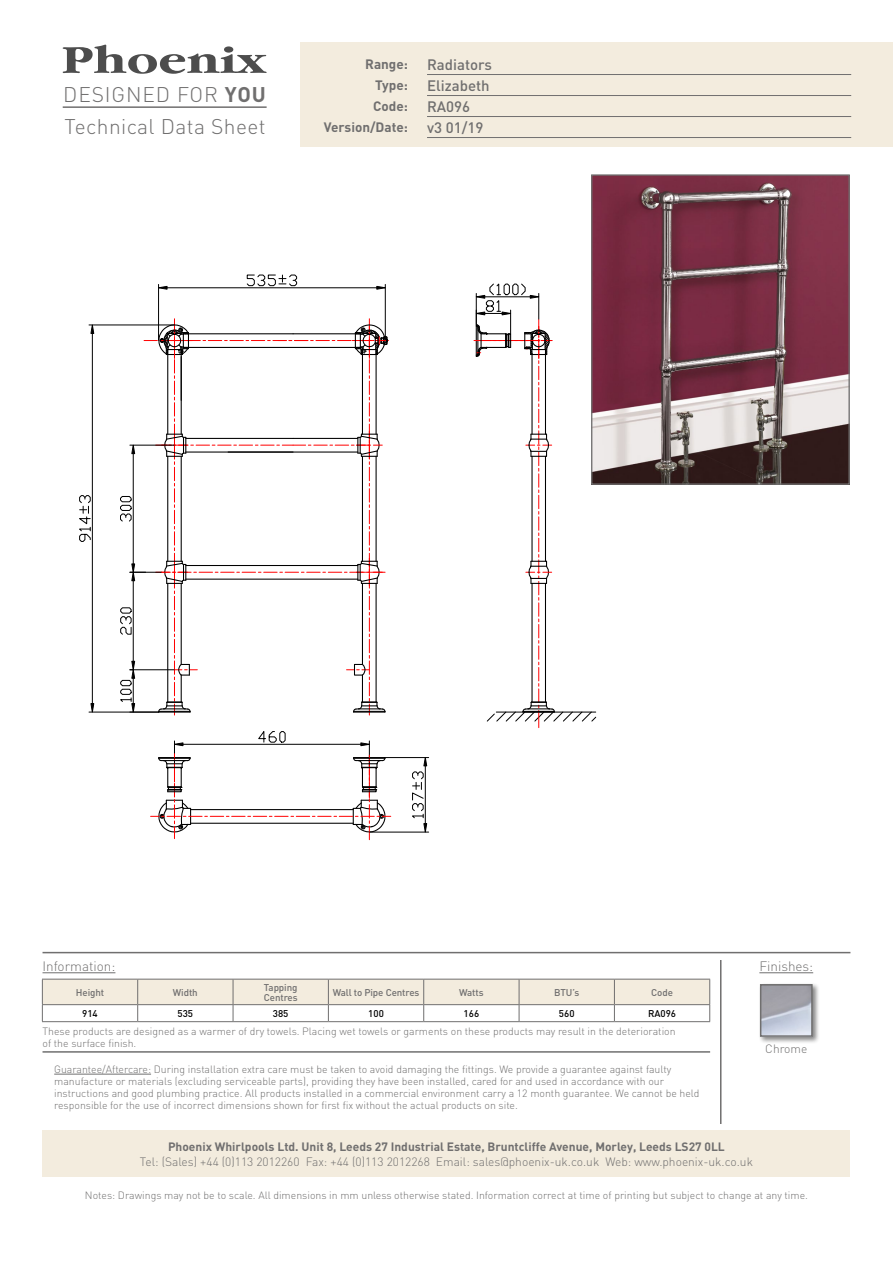
<style>
.page{position:relative;width:893px;height:1263px;background:#fff}
.page>*{position:absolute;margin:0;border:0;box-sizing:border-box;transform-origin:0 0}
.t1{font:300 21px "DIN";letter-spacing:.02em;color:#706f6f}
.t2{font:300 21px "DIN";letter-spacing:.04em;color:#706f6f}
.technical_header_det{font:500 15px "DIN";color:#706f6f}
.t3{font:700 13.5px/21px "DIN";color:#706f6f;text-align:justify}
.t4{font:300 13.5px "DIN";color:#706f6f}
.t5{font:700 12px "DIN";color:#706f6f}
.t6{font:300 12px "DIN";color:#706f6f}
.Body_copy{font:300 10.5px/12px "DIN";color:#706f6f}
.t7{font:500 9.75px/10.5px "DIN";letter-spacing:-.01em;color:#706f6f}
.Body_copy-2{font:500 9.75px "DIN";color:#000}
.Product_Detail_under{font:500 9.75px "DIN";color:#000}
.Product_Detail{font:500 9.75px "DIN";color:#000}
.s1{font-weight:700}
</style>
<div class="page">
<svg style="left:63px;top:45px;width:204px;height:29px"></svg>
<div style="left:300px;top:43px;width:593px;height:104px;background:#f3ecde"></div>
<hr style="left:63px;top:106px;width:204px;height:2px;background:#706f6f">
<hr style="left:43px;top:952px;width:807px;height:1px;background:#706f6f">
<hr style="left:43px;top:1051px;width:667px;height:2px;background:#706f6f">
<hr style="left:759px;top:972px;width:54px;height:1px;background:#706f6f">
<hr style="left:720px;top:960px;width:1px;height:164px;background:#706f6f">
<div style="left:43px;top:1130px;width:807px;height:47px;background:#f3ecde"></div>
<hr style="left:54px;top:1074px;width:97px;height:1px;background:#706f6f">
<hr style="left:427px;top:74px;width:424px;height:1px;background:#706f6f">
<hr style="left:427px;top:95px;width:424px;height:1px;background:#706f6f">
<hr style="left:427px;top:116px;width:424px;height:1px;background:#706f6f">
<hr style="left:427px;top:137px;width:424px;height:1px;background:#706f6f">
<hr style="left:43px;top:972px;width:72px;height:1px;background:#706f6f">
<div style="left:758px;top:982px;width:62px;height:62px;background:#000;opacity:.48"></div>
<img style="left:763px;top:987px;width:47px;height:47px">
<div style="left:760px;top:984px;width:53px;height:53px;border:2px solid #706f6f"></div>
<svg style="left:42px;top:979px;width:668px;height:42px"></svg>
<hr style="left:42px;top:1021px;width:96px;height:1px;background:#706f6f">
<hr style="left:138px;top:1021px;width:95px;height:1px;background:#706f6f">
<hr style="left:233px;top:1021px;width:95px;height:1px;background:#706f6f">
<hr style="left:328px;top:1021px;width:96px;height:1px;background:#706f6f">
<hr style="left:424px;top:1021px;width:95px;height:1px;background:#706f6f">
<hr style="left:519px;top:1021px;width:95px;height:1px;background:#706f6f">
<hr style="left:614px;top:1021px;width:96px;height:1px;background:#706f6f">
<hr style="left:158px;top:284px;width:1px;height:56px;background:#000">
<hr style="left:385px;top:284px;width:1px;height:56px;background:#000">
<hr style="left:167px;top:287px;width:210px;height:1px;background:#000">
<svg style="left:158px;top:286px;width:9px;height:4px"></svg>
<svg style="left:376px;top:286px;width:10px;height:4px"></svg>
<svg style="left:247px;top:275px;width:50px;height:11px"></svg>
<hr style="left:89px;top:325px;width:85px;height:1px;background:#000">
<hr style="left:89px;top:712px;width:70px;height:1px;background:#000">
<hr style="left:92px;top:333px;width:1px;height:370px;background:#000">
<svg style="left:91px;top:324px;width:3px;height:10px"></svg>
<svg style="left:91px;top:703px;width:3px;height:10px"></svg>
<svg style="left:79px;top:495px;width:12px;height:47px"></svg>
<svg style="left:151px;top:731px;width:240px;height:109px"></svg>
<hr style="left:385px;top:757px;width:44px;height:1px;background:#000">
<hr style="left:370px;top:832px;width:59px;height:1px;background:#000">
<svg style="left:412px;top:757px;width:15px;height:76px"></svg>
<svg style="left:120px;top:319px;width:268px;height:396px"></svg>
<svg style="left:474px;top:283px;width:123px;height:445px"></svg>
<img style="left:593px;top:176px;width:255px;height:307px">
<div style="left:591px;top:174px;width:259px;height:311px;border:1px solid #706f6f"></div>
<h1 class="t2" style="left:63px;top:82px;width:204px">DESIGNED FOR <span class="s1">YOU</span></h1>
<p class="t3" style="left:373px;top:53px;width:36px;text-indent:-8px">Range:<br>Type:<br>Code:</p>
<h1 class="t1" style="left:65px;top:113px;width:203px">Technical Data Sheet</h1>
<p class="t3" style="left:324px;top:116px;width:86px">Version/Date:</p>
<p class="technical_header_det" style="left:427px;top:55px;width:67px">Radiators</p>
<p class="technical_header_det" style="left:427px;top:76px;width:64px">Elizabeth</p>
<p class="technical_header_det" style="left:427px;top:97px;width:45px">RA096</p>
<p class="technical_header_det" style="left:427px;top:118px;width:58px">v3 01/19</p>
<p class="t4" style="left:43px;top:958px;width:74px">Information:</p>
<p class="t7" style="left:76px;top:987px;width:30px">Height</p>
<p class="t7" style="left:173px;top:987px;width:26px">Width</p>
<p class="t7" style="left:264px;top:981px;width:35px">Tapping<br>Centres</p>
<p class="t7" style="left:333px;top:987px;width:88px">Wall to Pipe Centres</p>
<p class="t7" style="left:459px;top:987px;width:26px">Watts</p>
<p class="t7" style="left:554px;top:987px;width:27px">BTU’s</p>
<p class="t7" style="left:651px;top:987px;width:23px">Code</p>
<p class="Body_copy-2" style="left:82px;top:1007px;width:17px">914</p>
<p class="Body_copy-2" style="left:178px;top:1007px;width:17px">535</p>
<p class="Body_copy-2" style="left:273px;top:1007px;width:17px">385</p>
<p class="Product_Detail" style="left:368px;top:1007px;width:17px">100</p>
<p class="Body_copy-2" style="left:464px;top:1007px;width:17px">166</p>
<p class="Body_copy-2" style="left:559px;top:1007px;width:17px">560</p>
<p class="Product_Detail_under" style="left:648px;top:1007px;width:30px">RA096</p>
<p class="Body_copy" style="left:43px;top:1025px;width:635px">These products are designed as a warmer of dry towels. Placing wet towels or garments on these products may result in the deterioration of the surface finish.</p>
<p class="Body_copy" style="left:54px;top:1063px;width:647px">Guarantee/Aftercare: During installation extra care must be taken to avoid damaging the fittings. We provide a guarantee against faulty manufacture or materials (excluding serviceable parts), providing they have been installed, cared for and used in accordance with our instructions and good plumbing practice. All products installed in a commercial environment carry a 12 month guarantee. We cannot be held responsible for the use of incorrect dimensions shown for first fix without the actual products on site.</p>
<p class="t4" style="left:759px;top:958px;width:55px">Finishes:</p>
<p class="t6" style="left:765px;top:1041px;width:44px">Chrome</p>
<p class="t5" style="left:225px;top:1139px;width:444px">Phoenix Whirlpools Ltd. Scott Lane, Off Bruntcliffe Road, Morl y, Leeds LS27 0NQ</p>
<p class="t6" style="left:140px;top:1154px;width:614px">Tel: (Sales) +44 (0)113 2012260 Fax: +44 (0)113 2012268 Email: sales@phoenix-uk.co.uk Web: www.phoenix-uk.co.uk</p>
<p class="Body_copy" style="left:85px;top:1189px;width:725px">Notes: Drawings may not be to scale. All dimensions in mm unless otherwise stated. Information correct at time of printing but subject to change at any time.</p>
<p class="t5" style="left:168px;top:1139px;width:558px">Phoenix Whirlpools Ltd. Unit 8, Leeds 27 Industrial Estate, Bruntcliffe Avenue, Morley, Leeds LS27 0LL</p>
</div>
